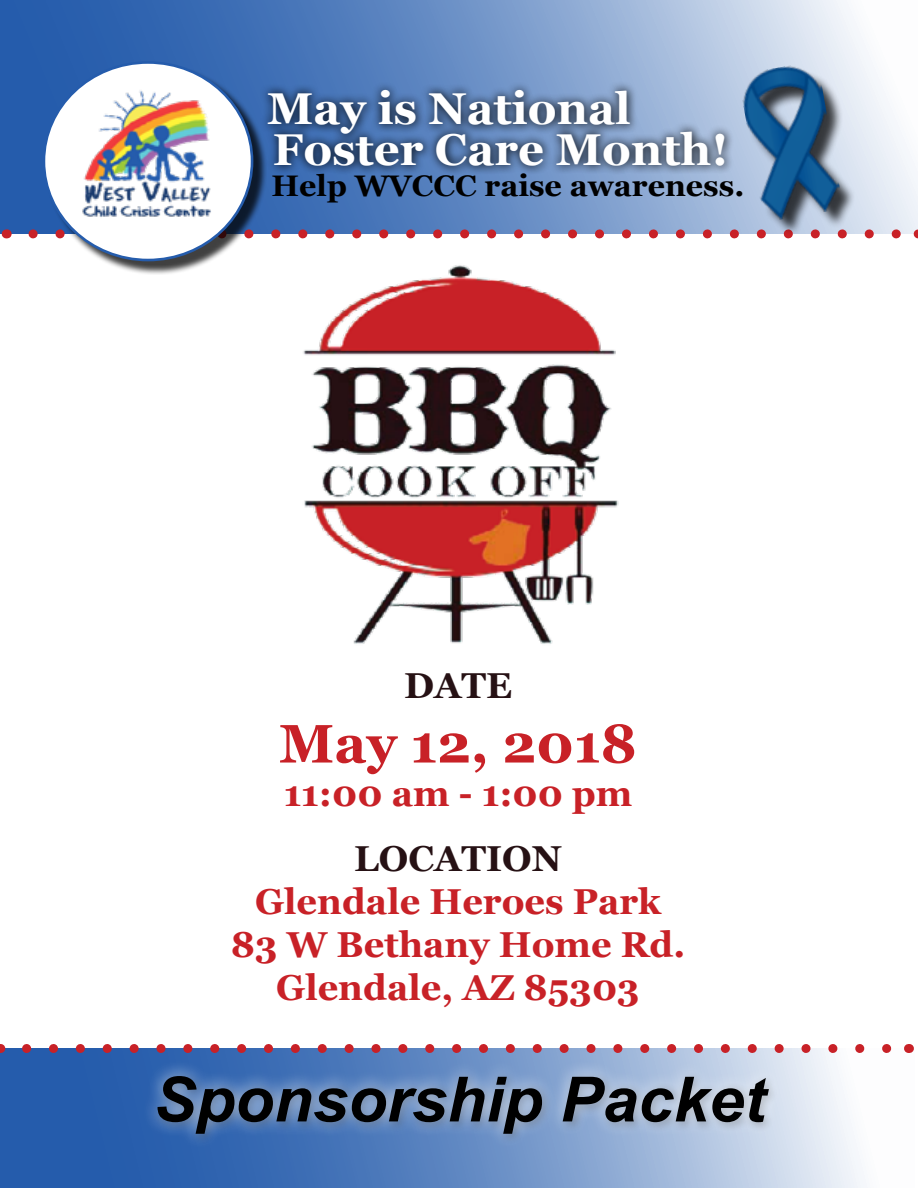
<style>
.page{position:relative;width:918px;height:1188px;background:#fff}
.page>*{position:absolute;margin:0;border:0;box-sizing:border-box;transform-origin:0 0}
.t1{font:italic 700 62.4px "Arial";color:#000}
.t2{font:700 54px "Georgia";color:#c82127}
.t3{font:700 44.55px/40.5px "Georgia";color:#fff}
.t4{font:700 36px/43.2px "Georgia";color:#c82127;text-align:center}
.t5{font:700 36px "Georgia";color:#261114}
.t6{font:700 29.7px "Georgia";color:#000}
</style>
<div class="page">
<svg style="left:0;top:0;width:918px;height:234px;background:#799acb"></svg>
<svg style="left:0;top:1048px;width:914px;height:140px"></svg>
<div style="left:142px;top:1060px;width:643px;height:90px;background:#fff;opacity:.74"></div>
<svg style="left:33px;top:229px;width:872px;height:9px"></svg>
<div style="left:45px;top:64px;width:222px;height:211px;background:#000;opacity:.75"></div>
<div style="left:44px;top:62px;width:208px;height:198px;background:#fff;border-radius:50%"></div>
<img style="left:77px;top:80px;width:142px;height:160px">
<img style="left:303px;top:265px;width:316px;height:379px">
<div style="left:259px;top:81px;width:474px;height:94px;background:#000;opacity:.75"></div>
<div style="left:747px;top:69px;width:109px;height:168px;background:#000;opacity:.75"></div>
<img style="left:738px;top:61px;width:105px;height:161px">
<svg style="left:27px;top:1044px;width:868px;height:9px"></svg>
<p class="t3" style="left:267px;top:89px;width:463px">May is National<br>Foster Care Month!</p>
<p class="t6" style="left:272px;top:166px;width:474px">Help WVCCC raise awareness.</p>
<p class="t5" style="left:404px;top:662px;width:109px">DATE</p>
<h2 class="t2" style="left:279px;top:709px;width:359px">May 12, 2018</h2>
<p class="t4" style="left:284px;top:772px;width:350px">11:00 am - 1:00 pm</p>
<p class="t5" style="left:354px;top:835px;width:209px">LOCATION</p>
<p class="t4" style="left:231px;top:880px;width:456px">Glendale Heroes Park<br>83 W Bethany Home Rd.<br>Glendale, AZ 85303</p>
<h1 class="t1" style="left:154px;top:1058px;width:613px">Sponsorship Packet</h1>
</div>
